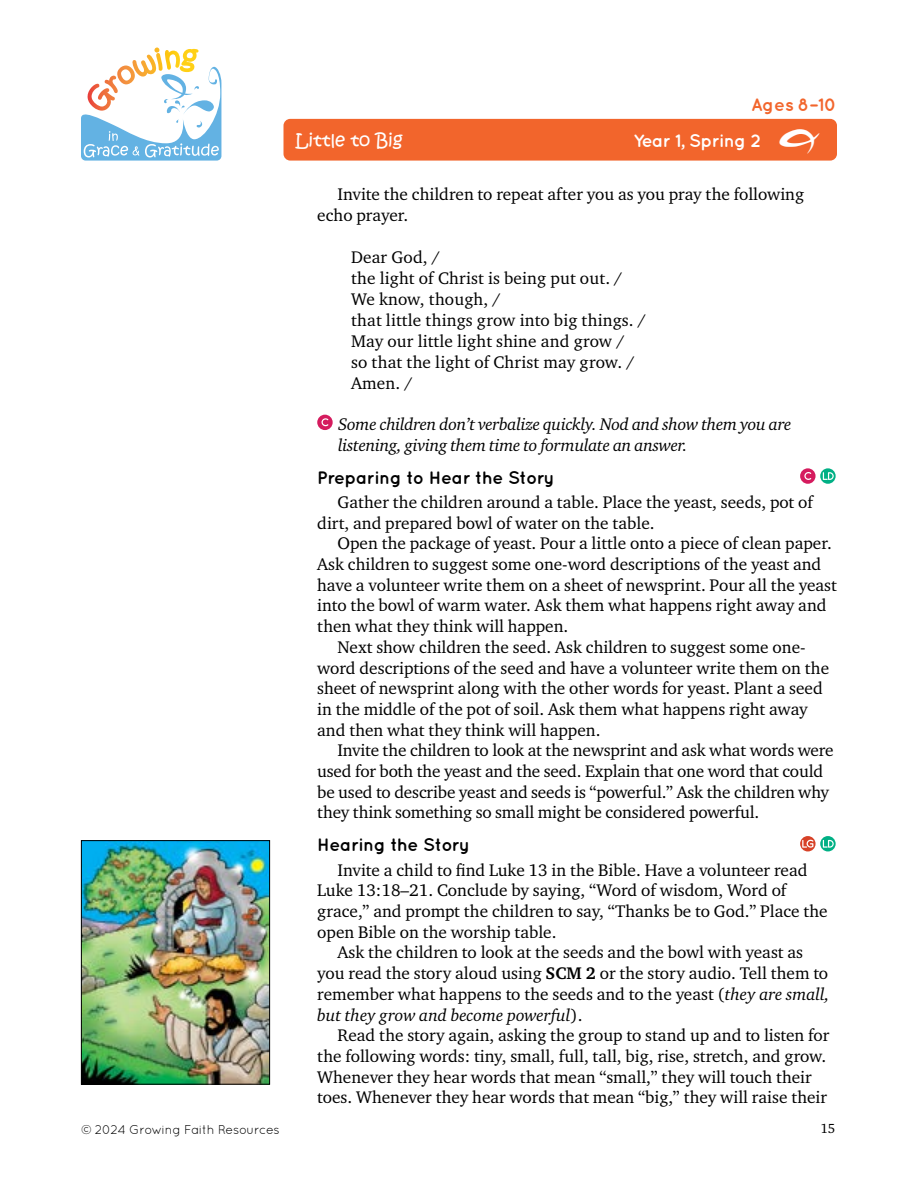
<style>
.page{position:relative;width:918px;height:1188px;background:#fff}
.page>*{position:absolute;margin:0;border:0;box-sizing:border-box;transform-origin:0 0}
.t1{font:45px "Growing Grace Gratitude";color:#fff}
.t2{font:700 18px "Quicksand";letter-spacing:-.02em;color:#000}
.t3{font:700 18px "Quicksand";letter-spacing:-.03em;color:#fff}
.t4{font:18px "Kristen Normal ITC Std";color:#fff}
.t5{font:700 18px "Quicksand";color:#f2652c}
.t6{font:17.25px/20.7px "Charter ITC Std";color:#000}
.t7{font:italic 17.25px/20.7px "Charter ITC Std";letter-spacing:-.015em;color:#000}
.t8{font:13.5px "Charter ITC Std";color:#000}
.t9{font:12.75px "Quicksand";letter-spacing:-.03em;color:#000}
.s1{font-weight:700}
.s2{font-style:italic}
</style>
<div class="page">
<svg style="left:81px;top:48px;width:140px;height:113px"></svg>
<img style="left:83px;top:842px;width:185px;height:241px">
<div style="left:81px;top:840px;width:189px;height:245px;border:1px solid #000"></div>
<svg style="left:317px;top:415px;width:16px;height:15px"></svg>
<svg style="left:322px;top:418px;width:6px;height:8px"></svg>
<svg style="left:800px;top:468px;width:16px;height:16px"></svg>
<svg style="left:804px;top:472px;width:7px;height:8px"></svg>
<svg style="left:820px;top:468px;width:16px;height:16px"></svg>
<svg style="left:823px;top:472px;width:11px;height:8px"></svg>
<svg style="left:800px;top:836px;width:16px;height:15px"></svg>
<svg style="left:802px;top:840px;width:12px;height:8px"></svg>
<svg style="left:820px;top:836px;width:16px;height:15px"></svg>
<svg style="left:823px;top:840px;width:11px;height:8px"></svg>
<div style="left:284px;top:119px;width:553px;height:42px;background:#f2652c;border-radius:7px"></div>
<p class="t5" style="left:751px;top:94px;width:87px">Ages 8–10</p>
<p class="t4" style="left:296px;top:129px;width:109px">Little to Big</p>
<p class="t3" style="left:633px;top:130px;width:129px">Year 1, Spring 2</p>
<h1 class="t1" style="left:779px;top:122px;width:42px">E</h1>
<p class="t6" style="left:317px;top:184px;width:488px;text-indent:20px">Invite the children to repeat after you as you pray the following echo prayer.</p>
<p class="t6" style="left:351px;top:246px;width:297px">Dear God, /<br>the light of Christ is being put out. /<br>We know, though, /<br>that little things grow into big things. /<br>May our little light shine and grow /<br>so that the light of Christ may grow. /<br>Amen. /</p>
<p class="t7" style="left:338px;top:414px;width:455px">Some children don’t verbalize quickly. Nod and show them you are listening, giving them time to formulate an answer.</p>
<p class="t2" style="left:317px;top:467px;width:239px">Preparing to Hear the Story</p>
<p class="t6" style="left:317px;top:491px;width:497px;text-indent:20px">Gather the children around a table. Place the yeast, seeds, pot of dirt, and prepared bowl of water on the table.</p>
<p class="t6" style="left:338px;top:533px;width:496px">Open the package of yeast. Pour a little onto a piece of clean paper.</p>
<p class="t6" style="left:317px;top:554px;width:506px">Ask children to suggest some one-word descriptions of the yeast and</p>
<p class="t6" style="left:317px;top:574px;width:521px">have a volunteer write them on a sheet of newsprint. Pour all the yeast</p>
<p class="t6" style="left:317px;top:595px;width:511px">into the bowl of warm water. Ask them what happens right away and</p>
<p class="t6" style="left:317px;top:616px;width:253px">then what they think will happen.</p>
<p class="t6" style="left:338px;top:636px;width:470px">Next show children the seed. Ask children to suggest some one-</p>
<p class="t6" style="left:317px;top:657px;width:513px">word descriptions of the seed and have a volunteer write them on the</p>
<p class="t6" style="left:317px;top:678px;width:507px">sheet of newsprint along with the other words for yeast. Plant a seed</p>
<p class="t6" style="left:317px;top:698px;width:492px">in the middle of the pot of soil. Ask them what happens right away</p>
<p class="t6" style="left:317px;top:719px;width:285px">and then what they think will happen.</p>
<p class="t6" style="left:338px;top:740px;width:498px">Invite the children to look at the newsprint and ask what words were</p>
<p class="t6" style="left:317px;top:761px;width:507px">used for both the yeast and the seed. Explain that one word that could</p>
<p class="t6" style="left:317px;top:781px;width:513px">be used to describe yeast and seeds is “powerful.” Ask the children why</p>
<p class="t6" style="left:317px;top:802px;width:444px">they think something so small might be considered powerful.</p>
<p class="t2" style="left:317px;top:834px;width:154px">Hearing the Story</p>
<p class="t6" style="left:317px;top:859px;width:512px;text-indent:20px">Invite a child to find Luke 13 in the Bible. Have a volunteer read Luke 13:18–21. Conclude by saying, “Word of wisdom, Word of grace,” and prompt the children to say, “Thanks be to God.” Place the open Bible on the worship table.</p>
<p class="t6" style="left:317px;top:942px;width:514px;text-indent:20px">Ask the children to look at the seeds and the bowl with yeast as you read the story aloud using <span class="s1">SCM 2</span> or the story audio. Tell them to remember what happens to the seeds and to the yeast (<span class="s2">they are small, but they grow and become powerful</span>).</p>
<p class="t6" style="left:317px;top:1025px;width:514px;text-indent:20px">Read the story again, asking the group to stand up and to listen for the following words: tiny, small, full, tall, big, rise, stretch, and grow.<br>Whenever they hear words that mean “small,” they will touch their toes. Whenever they hear words that mean “big,” they will raise their</p>
<p class="t9" style="left:81px;top:1122px;width:200px">© 2024 Growing Faith Resources</p>
<p class="t8" style="left:820px;top:1120px;width:17px">15</p>
</div>
